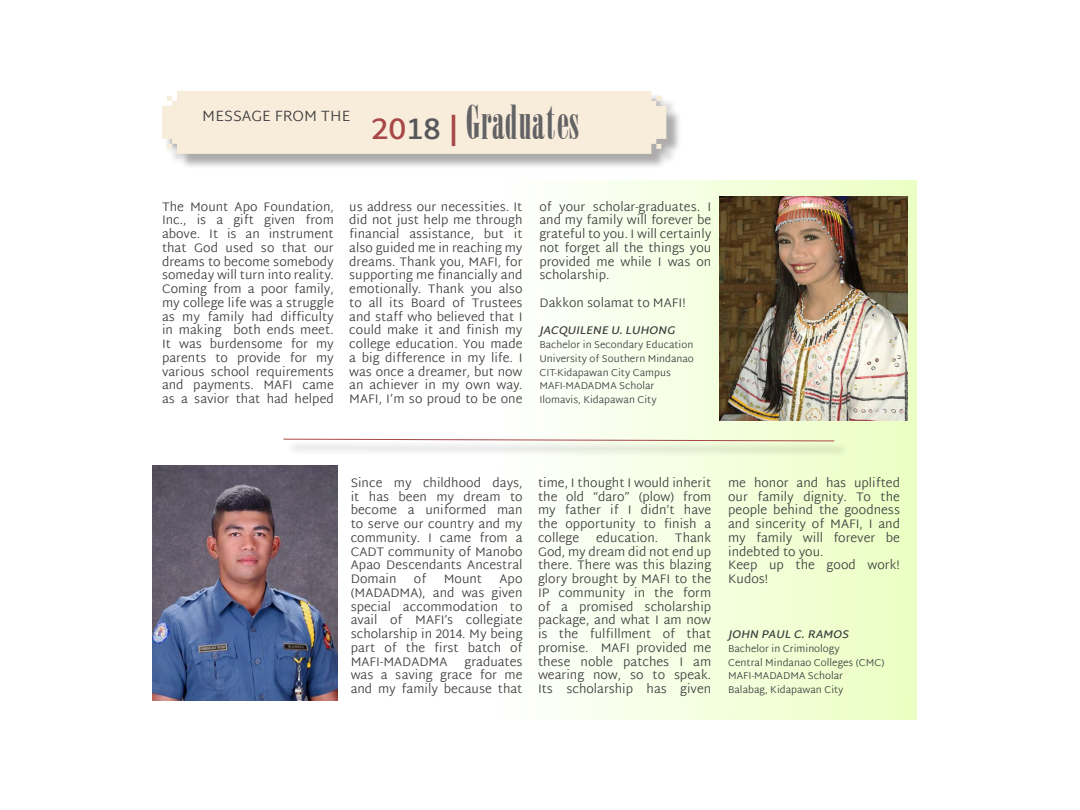
<style>
.page{position:relative;width:1080px;height:810px;background:#fff}
.page>*{position:absolute;margin:0;border:0;box-sizing:border-box;transform-origin:0 0}
.t1{font:46.88px "Bodoni Poster Cond S Si";color:#636366;scale:.8 1}
.t2{font:300 15px "Martel Sans";color:#3e3e3f}
.t3{font:300 12.5px/13.8px "Martel Sans";color:#3e3e3f;text-align:justify}
.t4{font:italic 600 11.25px "Martel Sans";color:#3e3e3f}
.t5{font:300 10px "Martel Sans";color:#3e3e3f}
.s1{font-family:"Martel Sans";font-weight:600;font-size:30px;color:#a74746}
.s2{font-family:"Martel Sans";font-weight:600;font-size:30px;color:#57585a}
</style>
<div class="page">
<div style="left:152px;top:180px;width:765px;height:540px;background:linear-gradient(to right,#fffeff,#efffcf)"></div>
<img style="left:720px;top:196px;width:187px;height:224px">
<img style="left:152px;top:465px;width:186px;height:235px">
<div style="left:286px;top:441px;width:563px;height:16px;background:#231f20;opacity:.75"></div>
<svg style="left:283px;top:438px;width:552px;height:4px"></svg>
<div style="left:164px;top:93px;width:518px;height:77px;background:#231f20;opacity:.75"></div>
<div style="left:162px;top:91px;width:504px;height:63px;background:#f8ecdb"></div>
<p class="t2" style="left:202px;top:105px;width:150px">MESSAGE FROM THE</p>
<p class="t1" style="left:371px;top:95px;width:262px"><span class="s1">20</span><span class="s2">18</span> <span class="s1">|</span> Graduates</p>
<p class="t3" style="left:162px;top:200px;width:173px">The Mount Apo Foundation, Inc., is a gift given from above. It is an instrument that God used so that our dreams to become somebody someday will turn into reality.<br>Coming from a poor family, my college life was a struggle as my family had difficulty in making both ends meet.<br>It was burdensome for my parents to provide for my various school requirements and payments. MAFI came as a savior that had helped</p>
<p class="t3" style="left:349px;top:200px;width:175px">us address our necessities. It did not just help me through financial assistance, but it also guided me in reaching my dreams. Thank you, MAFI, for supporting me financially and emotionally. Thank you also to all its Board of Trustees and staff who believed that I could make it and finish my college education. You made a big difference in my life. I was once a dreamer, but now an achiever in my own way.<br>MAFI, I’m so proud to be one</p>
<p class="t3" style="left:539px;top:200px;width:173px">of your scholar-graduates. I and my family will forever be grateful to you. I will certainly not forget all the things you provided me while I was on scholarship.</p>
<p class="t3" style="left:539px;top:296px;width:148px">Dakkon solamat to MAFI!</p>
<p class="t4" style="left:539px;top:324px;width:140px">JACQUILENE U.LUHONG</p>
<p class="t5" style="left:539px;top:337px;width:155px">Bachelor in Secondary Education</p>
<p class="t5" style="left:539px;top:351px;width:156px">University of Southern Mindanao</p>
<p class="t5" style="left:539px;top:365px;width:133px">CIT-Kidapawan City Campus</p>
<p class="t5" style="left:539px;top:379px;width:116px">MAFI-MADADMA Scholar</p>
<p class="t5" style="left:539px;top:392px;width:119px">Ilomavis, Kidapawan City</p>
<p class="t3" style="left:351px;top:477px;width:173px">Since my childhood days, it has been my dream to become a uniformed man to serve our country and my community. I came from a CADT community of Manobo Apao Descendants Ancestral Domain</p>
<p class="t3" style="left:414px;top:573px;width:14px">of</p>
<p class="t3" style="left:444px;top:573px;width:40px">Mount</p>
<p class="t3" style="left:351px;top:573px;width:173px;text-indent:149px">Apo (MADADMA), and was given special accommodation to avail of MAFI’s collegiate scholarship in 2014. My being part of the first batch of MAFI-MADADMA</p>
<p class="t3" style="left:351px;top:655px;width:173px;text-indent:114px">graduates was a saving grace for me and my family because that</p>
<p class="t3" style="left:538px;top:477px;width:175px">time, I thought I would inherit the old “daro” (plow) from my father if I didn’t have the opportunity to finish a college</p>
<p class="t3" style="left:596px;top:532px;width:64px">education.</p>
<p class="t3" style="left:538px;top:532px;width:175px;text-indent:137px">Thank God, my dream did not end up there. There was this blazing glory brought by MAFI to the IP community in the form of a promised scholarship package, and what I am now is the fulfillment of that promise. MAFI provided me these noble patches I am wearing now, so to speak.<br>Its scholarship has given</p>
<p class="t3" style="left:728px;top:477px;width:173px">me honor and has uplifted our family dignity. To the people behind the goodness and sincerity of MAFI, I and my family will forever be indebted to you.</p>
<p class="t3" style="left:728px;top:559px;width:173px">Keep up the good work!<br>Kudos!</p>
<p class="t4" style="left:728px;top:628px;width:125px">J OHN PAUL C.RAMOS</p>
<p class="t5" style="left:728px;top:641px;width:113px">Bachelor in Criminology</p>
<p class="t5" style="left:728px;top:655px;width:158px">Central Mindanao Colleges (CMC)</p>
<p class="t5" style="left:728px;top:669px;width:116px">MAFI-MADADMA Scholar</p>
<p class="t5" style="left:728px;top:683px;width:117px">Balabag, Kidapawan City</p>
</div>
